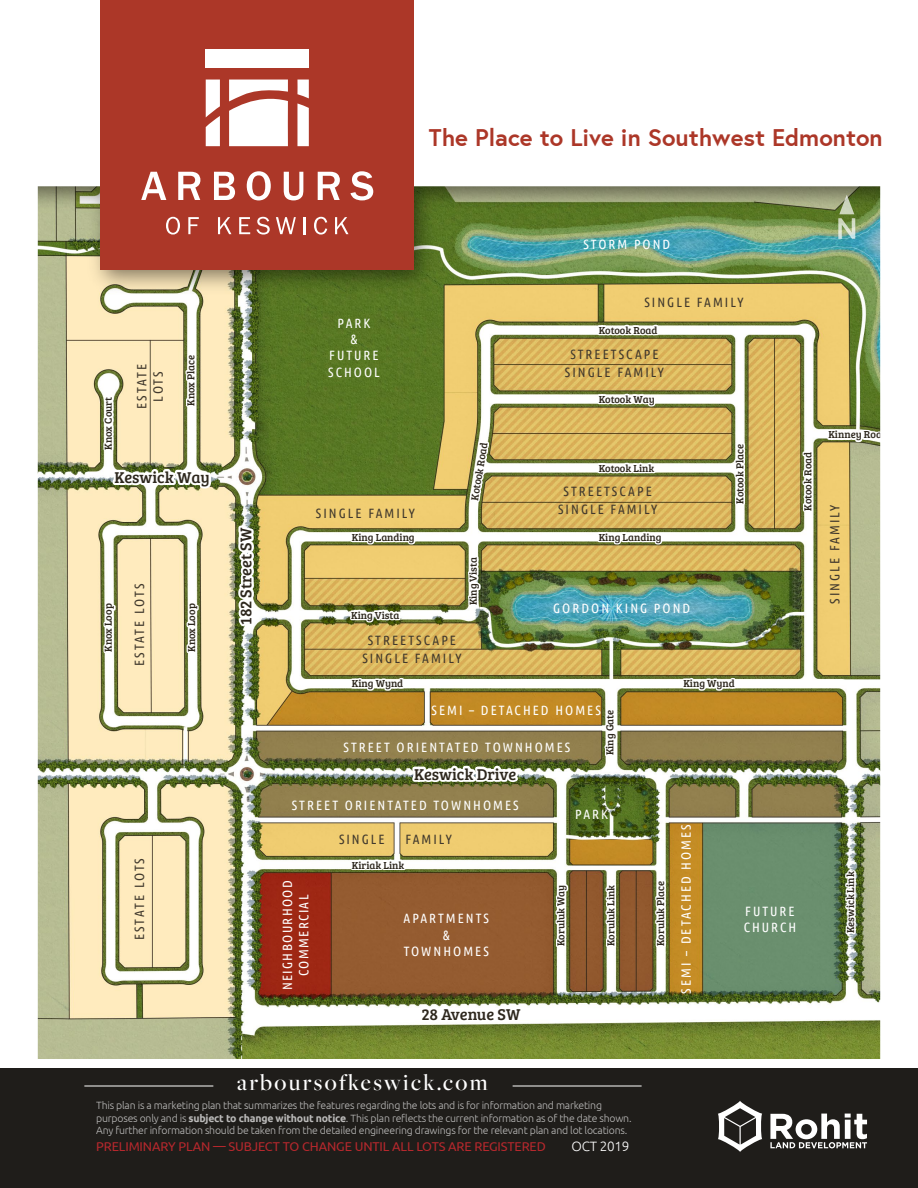
<style>
.page{position:relative;width:918px;height:1188px;background:#fff}
.page>*{position:absolute;margin:0;border:0;box-sizing:border-box;transform-origin:0 0}
.t1{font:700 24px "Europa";color:#ac3728}
.t2{font:500 24px "Freight Big Pro";letter-spacing:.1em;color:#fff}
.t3{font:16.2px "Bree Serif";color:#2d271d}
.t4{font:13.5px/16.2px "Ubuntu Condensed";letter-spacing:.15em;color:#fff;text-align:center}
.t5{font:13.5px/18px "Ubuntu Condensed";letter-spacing:.15em;color:#41392d;text-align:center}
.t6{font:13.5px/16.2px "Ubuntu Condensed";letter-spacing:.1em;color:#fff;text-align:center}
.t7{font:300 13.5px "Ubuntu";letter-spacing:-.02em;color:#fff}
.t8{font:12.75px "Ubuntu";letter-spacing:-.01em;color:#b6282d}
.t9{font:300 10.5px/12.6px "Ubuntu";letter-spacing:-.02em;color:#fff}
.t10{font:10.5px "Bree Serif";color:#2d271d}
.s1{font-weight:700}
</style>
<div class="page">
<img style="left:37px;top:0;width:844px;height:1059px">
<div style="left:101px;top:0;width:313px;height:270px;background:#ac3728"></div>
<svg style="left:141px;top:172px;width:25px;height:28px"></svg>
<svg style="left:178px;top:172px;width:22px;height:28px"></svg>
<svg style="left:214px;top:172px;width:21px;height:28px"></svg>
<svg style="left:247px;top:171px;width:24px;height:29px"></svg>
<svg style="left:284px;top:172px;width:19px;height:28px"></svg>
<svg style="left:318px;top:172px;width:22px;height:28px"></svg>
<svg style="left:350px;top:171px;width:23px;height:29px"></svg>
<svg style="left:166px;top:217px;width:14px;height:18px"></svg>
<svg style="left:188px;top:217px;width:11px;height:17px"></svg>
<svg style="left:218px;top:217px;width:13px;height:17px"></svg>
<svg style="left:239px;top:217px;width:11px;height:17px"></svg>
<svg style="left:256px;top:217px;width:14px;height:18px"></svg>
<svg style="left:276px;top:217px;width:20px;height:17px"></svg>
<svg style="left:304px;top:217px;width:2px;height:17px"></svg>
<svg style="left:314px;top:217px;width:13px;height:18px"></svg>
<svg style="left:335px;top:217px;width:14px;height:17px"></svg>
<div style="left:206px;top:49px;width:103px;height:19px;background:#fff"></div>
<svg style="left:229px;top:80px;width:59px;height:66px;background:#f3e3e1"></svg>
<svg style="left:206px;top:80px;width:14px;height:66px"></svg>
<svg style="left:297px;top:80px;width:12px;height:66px"></svg>
<div style="left:0;top:1068px;width:918px;height:120px;background:#1f1d1a"></div>
<svg style="left:718px;top:1101px;width:44px;height:51px"></svg>
<svg style="left:770px;top:1114px;width:97px;height:34px"></svg>
<hr style="left:84px;top:1086px;width:129px;height:1px;background:#fff">
<hr style="left:513px;top:1086px;width:129px;height:1px;background:#fff">
<svg style="left:838px;top:195px;width:17px;height:44px"></svg>
<svg style="left:468px;top:403px;width:23px;height:127px"></svg>
<h1 class="t1" style="left:429px;top:122px;width:455px">The Place to Live in Southwest Edmonton</h1>
<p class="t4" style="left:584px;top:236px;width:88px">STORM POND</p>
<p class="t10" style="left:101px;top:450px;width:54px;rotate:-90deg">Knox Court</p>
<p class="t5" style="left:133px;top:409px;width:47px;line-height:16.2px;rotate:-90deg">ESTATE<br>LOTS</p>
<p class="t10" style="left:183px;top:406px;width:53px;rotate:-90deg">Knox Place</p>
<h2 class="t3" style="left:114px;top:465px;width:97px">Keswick Way</h2>
<p class="t5" style="left:130px;top:666px;width:84px;rotate:-90deg">ESTATE LOTS</p>
<p class="t10" style="left:101px;top:652px;width:50px;rotate:-90deg">Knox Loop</p>
<p class="t10" style="left:184px;top:652px;width:50px;rotate:-90deg">Knox Loop</p>
<p class="t5" style="left:130px;top:940px;width:84px;rotate:-90deg">ESTATE LOTS</p>
<h2 class="t3" style="left:234px;top:625px;width:98px;rotate:-90deg">182 Street SW</h2>
<p class="t4" style="left:328px;top:315px;width:53px">PARK<br>&amp;<br>FUTURE<br>SCHOOL</p>
<p class="t5" style="left:644px;top:293px;width:100px">SINGLE FAMILY</p>
<p class="t10" style="left:599px;top:322px;width:60px">Kotook Road</p>
<p class="t5" style="left:565px;top:345px;width:100px">STREETSCAPE<br>SINGLE FAMILY</p>
<p class="t10" style="left:599px;top:391px;width:57px">Kotook Way</p>
<p class="t5" style="left:316px;top:503px;width:100px">SINGLE FAMILY</p>
<p class="t10" style="left:469px;top:487px;width:31px;rotate:-80deg">took R</p>
<p class="t10" style="left:599px;top:460px;width:57px">Kotook Link</p>
<p class="t5" style="left:558px;top:482px;width:100px">STREETSCAPE<br>SINGLE FAMILY</p>
<p class="t10" style="left:352px;top:529px;width:64px">King Landing</p>
<p class="t10" style="left:599px;top:529px;width:64px">King Landing</p>
<p class="t10" style="left:351px;top:607px;width:50px">King Vista</p>
<p class="t5" style="left:362px;top:631px;width:100px">STREETSCAPE<br>SINGLE FAMILY</p>
<p class="t10" style="left:466px;top:605px;width:50px;rotate:-90deg">King Vista</p>
<p class="t4" style="left:553px;top:600px;width:139px">GORDON KING POND</p>
<p class="t10" style="left:732px;top:504px;width:61px;rotate:-90deg">Kotook Place</p>
<p class="t10" style="left:352px;top:676px;width:53px">King Wynd</p>
<p class="t4" style="left:432px;top:701px;width:171px">SEMI – DETACHED HOMES</p>
<p class="t10" style="left:602px;top:755px;width:47px;rotate:-90deg">King Gate</p>
<p class="t4" style="left:344px;top:738px;width:228px">STREET ORIENTATED TOWNHOMES</p>
<h2 class="t3" style="left:414px;top:762px;width:104px">Keswick Drive</h2>
<p class="t4" style="left:292px;top:796px;width:228px">STREET ORIENTATED TOWNHOMES</p>
<p class="t4" style="left:575px;top:806px;width:34px">PARK</p>
<p class="t10" style="left:683px;top:676px;width:53px">King Wynd</p>
<p class="t6" style="left:279px;top:990px;width:111px;rotate:-90deg">NEIGHBOURHOOD<br>COMMERCIAL</p>
<p class="t4" style="left:678px;top:994px;width:171px;rotate:-90deg">SEMI – DETACHED HOMES</p>
<p class="t5" style="left:339px;top:830px;width:47px">SINGLE</p>
<p class="t5" style="left:405px;top:830px;width:48px">FAMILY</p>
<p class="t10" style="left:352px;top:857px;width:54px">Kiriak Link</p>
<p class="t10" style="left:553px;top:946px;width:63px;rotate:-90deg">Koruluk Way</p>
<p class="t10" style="left:603px;top:946px;width:63px;rotate:-90deg">Koruluk Link</p>
<p class="t10" style="left:653px;top:946px;width:67px;rotate:-90deg">Koruluk Place</p>
<p class="t4" style="left:404px;top:910px;width:87px">APARTMENTS &amp;<br>TOWNHOMES</p>
<p class="t4" style="left:744px;top:903px;width:54px;text-align:left">FUTURE<br>CHURCH</p>
<h2 class="t3" style="left:422px;top:1002px;width:100px">28 Avenue SW</h2>
<p class="t10" style="left:800px;top:511px;width:60px;rotate:-90deg">Kotook Road</p>
<p class="t10" style="left:828px;top:427px;width:61px">Kinney Road</p>
<p class="t5" style="left:825px;top:604px;width:100px;rotate:-90deg">SINGLE FAMILY</p>
<p class="t10" style="left:843px;top:933px;width:63px;rotate:-90deg">Keswick Link</p>
<h1 class="t2" style="left:237px;top:1067px;width:252px">arboursofkeswick.com</h1>
<p class="t9" style="left:96px;top:1099px;width:537px">This plan is a marketing plan that summarizes the features regarding the lots and is for information and marketing purposes only and is <span class="s1">subject to change without notice</span>. This plan reflects the current information as of the date shown.<br>Any further information should be taken from the detailed engineering drawings for the relevant plan and lot locations.</p>
<p class="t8" style="left:96px;top:1139px;width:451px">PRELIMINARY PLAN — SUBJECT TO CHANGE UNTIL ALL LOTS ARE REGISTERED</p>
<p class="t7" style="left:572px;top:1138px;width:59px">OCT 2019</p>
</div>
